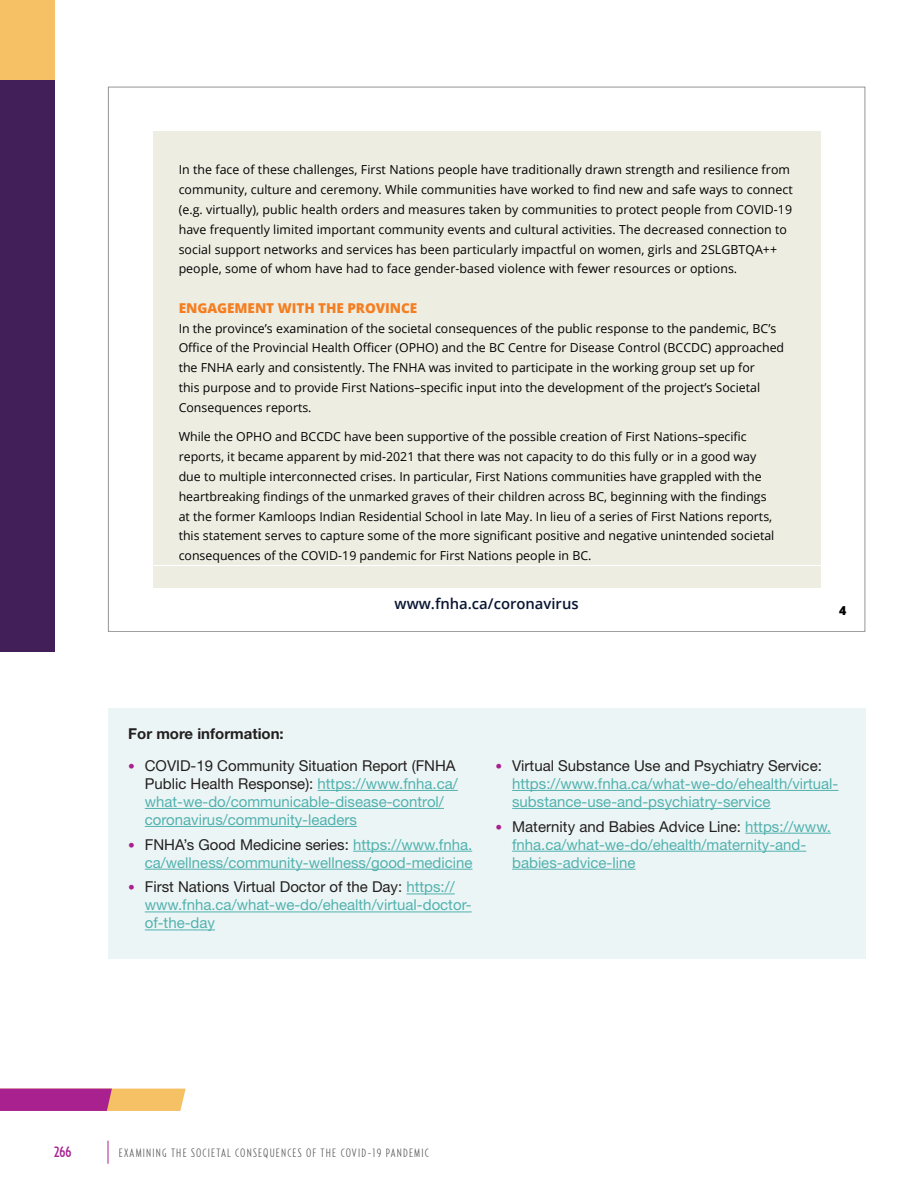
<style>
.page{position:relative;width:918px;height:1188px;background:#fff}
.page>*{position:absolute;margin:0;border:0;box-sizing:border-box;transform-origin:0 0}
.t1{font:15px/18px "Helvetica Neue LT Std";color:#51b2af}
.Body{font:700 15px "Helvetica Neue LT Std";color:#231f20}
.t2{font:500 15px "Relay Comp";color:#a9218e}
.t3{font:600 14.85px "Open Sans";color:#0a1631}
.t4{font:800 13.65px "Open Sans";letter-spacing:-.005em;color:#f57e20}
.t5{font:12.3px/19.8px "Open Sans";color:#000}
.t6{font:800 12.3px "Open Sans";color:#000}
.t7{font:300 12px "Relay Comp";letter-spacing:.1em;color:#57585a}
.s1{font-size:13.5px;color:#a9218e}
.s2{color:#231f20}
</style>
<div class="page">
<div style="left:0;top:80px;width:56px;height:572px;background:#421f58"></div>
<div style="left:0;top:0;width:56px;height:80px;background:#f6c064"></div>
<svg style="left:0;top:1089px;width:186px;height:22px;background:#c8637f"></svg>
<svg style="left:108px;top:1141px;width:1px;height:23px"></svg>
<div style="left:153px;top:131px;width:667px;height:500px;background:#eeede2"></div>
<div style="left:111px;top:566px;width:753px;height:65px;background:#fff"></div>
<div style="left:153px;top:566px;width:667px;height:22px;background:#eeede2"></div>
<div style="left:108px;top:708px;width:757px;height:251px;background:#ecf5f5"></div>
<hr style="left:318px;top:790px;width:140px;height:1px;background:#51b2af">
<hr style="left:145px;top:808px;width:299px;height:1px;background:#51b2af">
<hr style="left:145px;top:826px;width:212px;height:1px;background:#51b2af">
<hr style="left:353px;top:851px;width:119px;height:1px;background:#51b2af">
<hr style="left:145px;top:869px;width:328px;height:1px;background:#51b2af">
<hr style="left:406px;top:894px;width:49px;height:1px;background:#51b2af">
<hr style="left:145px;top:912px;width:327px;height:1px;background:#51b2af">
<hr style="left:145px;top:930px;width:70px;height:1px;background:#51b2af">
<hr style="left:512px;top:790px;width:326px;height:1px;background:#51b2af">
<hr style="left:512px;top:808px;width:259px;height:1px;background:#51b2af">
<hr style="left:745px;top:833px;width:86px;height:1px;background:#51b2af">
<hr style="left:512px;top:851px;width:294px;height:1px;background:#51b2af">
<hr style="left:512px;top:869px;width:123px;height:1px;background:#51b2af">
<p class="t5" style="left:179px;top:160px;width:616px">In the face of these challenges, First Nations people have traditionally drawn strength and resilience from community, culture and ceremony. While communities have worked to find new and safe ways to connect (e.g. virtually), public health orders and measures taken by communities to protect people from COVID-19 have frequently limited important community events and cultural activities. The decreased connection to social support networks and services has been particularly impactful on women, girls and 2SLGBTQA++ people, some of whom have had to face gender-based violence with fewer resources or options.</p>
<p class="t4" style="left:179px;top:298px;width:240px">ENGAGEMENT WITH THE PROVINCE</p>
<p class="t5" style="left:179px;top:318px;width:607px">In the province’s examination of the societal consequences of the public response to the pandemic, BC’s Office of the Provincial Health Officer (OPHO) and the BC Centre for Disease Control (BCCDC) approached the FNHA early and consistently. The FNHA was invited to participate in the working group set up for<br>this purpose and to provide First Nations–specific input into the development of the project’s Societal Consequences reports.</p>
<p class="t5" style="left:179px;top:427px;width:597px">While the OPHO and BCCDC have been supportive of the possible creation of First Nations–specific reports, it became apparent by mid-2021 that there was not capacity to do this fully or in a good way due to multiple interconnected crises. In particular, First Nations communities have grappled with the heartbreaking findings of the unmarked graves of their children across BC, beginning with the findings at the former Kamloops Indian Residential School in late May. In lieu of a series of First Nations reports, this statement serves to capture some of the more significant positive and negative unintended societal consequences of the COVID-19 pandemic for First Nations people in BC.</p>
<p class="t3" style="left:395px;top:593px;width:186px">www.fnha.ca/coronavirus</p>
<p class="t6" style="left:839px;top:601px;width:9px">4</p>
<p class="Body" style="left:128px;top:725px;width:157px">For more information:</p>
<p class="t1" style="left:145px;top:756px;width:315px;text-indent:-16px"><span class="s1">•</span> <span class="s2">COVID-19 Community Situation Report (FNHA Public Health Response):</span> https://www.fnha.ca/ what-we-do/communicable-disease-control/ coronavirus/community-leaders</p>
<p class="t1" style="left:128px;top:835px;width:346px;text-align:right"><span class="s1">•</span> <span class="s2">FNHA’s Good Medicine series:</span> https://www.fnha. ca/wellness/community-wellness/good-medicine</p>
<p class="t1" style="left:145px;top:878px;width:328px;text-indent:-16px"><span class="s1">•</span> <span class="s2">First Nations Virtual Doctor of the Day:</span> https:// www.fnha.ca/what-we-do/ehealth/virtual-doctor&shy;of-the-day</p>
<p class="t1" style="left:512px;top:756px;width:328px;text-indent:-16px"><span class="s1">•</span> <span class="s2">Virtual Substance Use and Psychiatry Service: </span>https://www.fnha.ca/what-we-do/ehealth/virtual&shy;substance-use-and-psychiatry-service</p>
<p class="t1" style="left:512px;top:817px;width:320px;text-indent:-16px"><span class="s1">•</span> <span class="s2">Maternity and Babies Advice Line:</span> https://www. fnha.ca/what-we-do/ehealth/maternity-and&shy;babies-advice-line</p>
<p class="t2" style="left:54px;top:1143px;width:19px">266</p>
<p class="t7" style="left:119px;top:1146px;width:312px">EXAMINING THE SOCIETAL CONSEQUENCES OF THE COVID-19 PANDEMIC</p>
</div>
